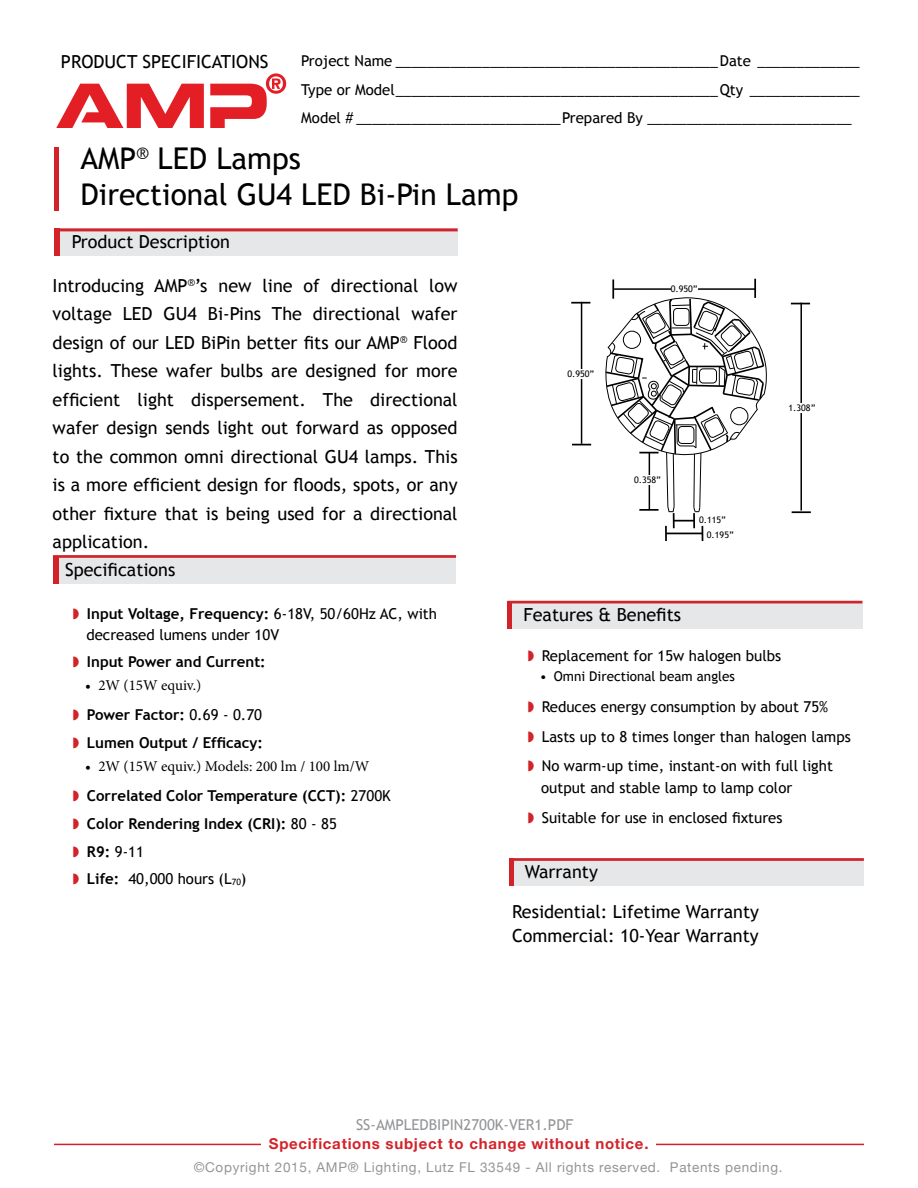
<style>
.page{position:relative;width:918px;height:1188px;background:#fff}
.page>*{position:absolute;margin:0;border:0;box-sizing:border-box;transform-origin:0 0}
.t1{font:30px/36px "Trebuchet MS";color:#000}
.t2{font:18px/28.5px "Trebuchet MS";color:#000;text-align:justify}
.t3{font:15px/29.2px "Trebuchet MS";color:#000}
.t4{font:700 15px/27.8px "Trebuchet MS";color:#000}
.t5{font:15px "Minion Pro";color:#000}
.t6{font:700 15px "Helvetica Neue";letter-spacing:.05em;color:#d2232a}
.t7{font:15px "Trebuchet MS";color:#939598}
.t8{font:13.5px "Helvetica Neue";letter-spacing:.05em;color:#939598}
.t9{font:13.5px "Trebuchet MS";color:#000}
.t10{font:9px "Trebuchet MS";color:#000}
.s1{color:#d2232a}
.s2{font-weight:700}
.s3{font-weight:400}
.s4{font-weight:400;font-size:8.7px}
</style>
<div class="page">
<svg style="left:210px;top:73px;width:76px;height:54px"></svg>
<svg style="left:57px;top:84px;width:147px;height:43px"></svg>
<div style="left:59px;top:228px;width:399px;height:28px;background:#e6e7e8"></div>
<div style="left:54px;top:228px;width:5px;height:28px;background:#d2232a"></div>
<div style="left:54px;top:228px;width:404px;height:3px;border:2px solid #d2232a"></div>
<div style="left:54px;top:147px;width:5px;height:64px;background:#d2232a"></div>
<hr style="left:54px;top:1144px;width:810px;height:1px;background:#d2232a">
<div style="left:262px;top:1134px;width:394px;height:27px;background:#fff"></div>
<div style="left:512px;top:601px;width:350px;height:27px;background:#e6e7e8"></div>
<hr style="left:508px;top:601px;width:4px;height:27px;background:#d2232a">
<div style="left:507px;top:601px;width:355px;height:2px;border:2px solid #d2232a"></div>
<div style="left:58px;top:556px;width:398px;height:28px;background:#e6e7e8"></div>
<div style="left:53px;top:556px;width:5px;height:28px;background:#d2232a"></div>
<div style="left:53px;top:555px;width:403px;height:3px;border:2px solid #d2232a"></div>
<div style="left:514px;top:858px;width:350px;height:28px;background:#e6e7e8"></div>
<div style="left:509px;top:858px;width:5px;height:28px;background:#d2232a"></div>
<div style="left:509px;top:858px;width:355px;height:3px;border:2px solid #d2232a"></div>
<hr style="left:581px;top:302px;width:1px;height:142px;background:#000">
<svg style="left:572px;top:444px;width:19px;height:1px"></svg>
<svg style="left:571px;top:302px;width:19px;height:2px"></svg>
<div style="left:567px;top:369px;width:27px;height:10px;background:#fff"></div>
<hr style="left:800px;top:303px;width:2px;height:208px;background:#000">
<svg style="left:792px;top:511px;width:19px;height:2px"></svg>
<svg style="left:791px;top:303px;width:19px;height:1px"></svg>
<div style="left:789px;top:403px;width:26px;height:10px;background:#fff"></div>
<svg style="left:605px;top:279px;width:162px;height:262px"></svg>
<div style="left:671px;top:284px;width:27px;height:10px;background:#fff"></div>
<p class="t2" style="left:61px;top:48px;width:209px">PRODUCT SPECIFICATIONS</p>
<p class="t3" style="left:301px;top:47px;width:560px;line-height:28.5px;text-align:justify">Project Name _________________________________________Date _____________ Type or Model_________________________________________Qty ______________ Model # __________________________Prepared By __________________________</p>
<h1 class="t1" style="left:80px;top:141px;width:439px">AMP<sup>®</sup> LED Lamps<br>Directional GU4 LED Bi-Pin Lamp</h1>
<p class="t2" style="left:72px;top:228px;width:160px">Product Description</p>
<p class="t2" style="left:53px;top:271px;width:407px">Introducing AMP<sup>®</sup>’s new line of directional low voltage LED GU4 Bi-Pins The directional wafer design of our LED BiPin better fits our AMP<sup>®</sup> Flood lights. These wafer bulbs are designed for more efficient light dispersement. The directional wafer design sends light out forward as opposed to the common omni directional GU4 lamps. This is a more efficient design for floods, spots, or any other fixture that is being used for a directional application.</p>
<p class="t10" style="left:567px;top:368px;width:28px">0.950”</p>
<p class="t10" style="left:671px;top:284px;width:28px">0.950”</p>
<p class="t10" style="left:634px;top:474px;width:28px">0.358”</p>
<p class="t10" style="left:699px;top:515px;width:28px">0.115”</p>
<p class="t10" style="left:707px;top:529px;width:28px">0.195”</p>
<p class="t10" style="left:789px;top:403px;width:28px">1.308”</p>
<p class="t2" style="left:65px;top:556px;width:112px">Specifications</p>
<p class="t3" style="left:86px;top:603px;width:352px;line-height:21px;text-indent:-14px"><span class="s1">◗</span> <span class="s2">Input Voltage, Frequency:</span> 6-18V, 50/60Hz AC, with decreased lumens under 10V</p>
<p class="t4" style="left:73px;top:648px;width:194px"><span class="s1">◗</span> Input Power and Current:</p>
<p class="t5" style="left:85px;top:676px;width:118px">• 2W (15W equiv.)</p>
<p class="t4" style="left:73px;top:701px;width:192px"><span class="s1">◗</span> Power Factor: <span class="s3">0.69 - 0.70 </span><span class="s1">◗</span> Lumen Output / Efficacy:</p>
<p class="t5" style="left:85px;top:756px;width:286px">• 2W (15W equiv.) Models: 200 lm / 100 lm/W</p>
<p class="t4" style="left:73px;top:782px;width:319px"><span class="s1">◗</span> Correlated Color Temperature (CCT): <span class="s3">2700K </span><span class="s1">◗</span> Color Rendering Index (CRI): <span class="s3">80 - 85<br></span><span class="s1">◗</span> R9: <span class="s3">9-11<br></span><span class="s1">◗</span> Life: <span class="s3">40,000 hours (L</span><span class="s4">70</span><span class="s3">)</span></p>
<p class="t2" style="left:523px;top:600px;width:159px">Features &amp; Benefits</p>
<p class="t3" style="left:528px;top:641px;width:255px"><span class="s1">◗</span> Replacement for 15w halogen bulbs</p>
<p class="t9" style="left:540px;top:668px;width:197px">• Omni Directional beam angles</p>
<p class="t3" style="left:528px;top:693px;width:325px"><span class="s1">◗</span> Reduces energy consumption by about 75%<br><span class="s1">◗</span> Lasts up to 8 times longer than halogen lamps <span class="s1">◗</span> No warm-up time, instant-on with full light</p>
<p class="t3" style="left:528px;top:774px;width:266px;text-indent:14px">output and stable lamp to lamp color <span class="s1">◗</span> Suitable for use in enclosed fixtures</p>
<p class="t2" style="left:525px;top:858px;width:75px">Warranty</p>
<p class="t2" style="left:512px;top:900px;width:248px;line-height:24px">Residential: Lifetime Warranty<br>Commercial: 10-Year Warranty</p>
<p class="t7" style="left:356px;top:1116px;width:219px">SS-AMPLEDBIPIN2700K-VER1.PDF</p>
<p class="t6" style="left:269px;top:1132px;width:381px">Specifications subject to change without notice.</p>
<p class="t8" style="left:194px;top:1157px;width:590px">©Copyright 2015, AMP® Lighting, Lutz FL 33549 - All rights reserved. Patents pending.</p>
</div>
